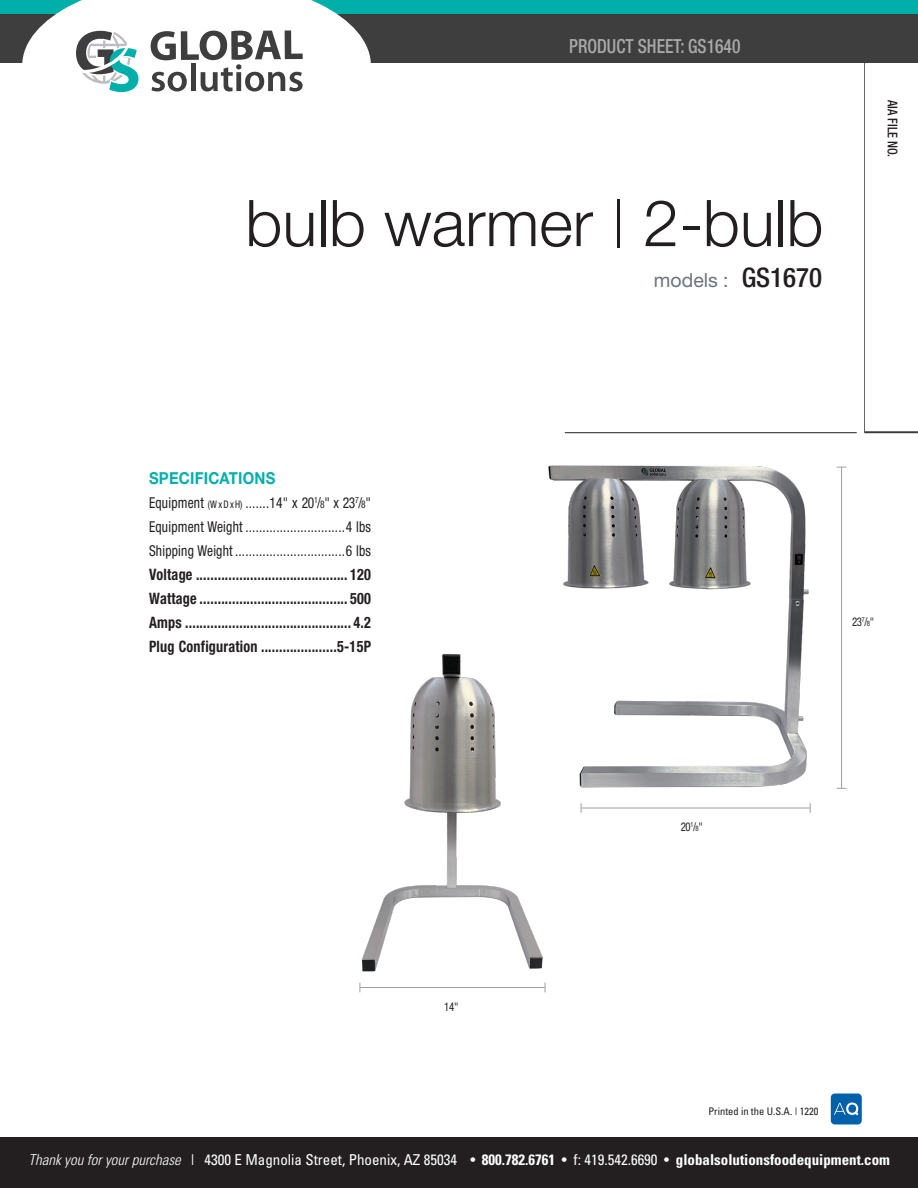
<style>
.page{position:relative;width:918px;height:1188px;background:#fff}
.page>*{position:absolute;margin:0;border:0;box-sizing:border-box;transform-origin:0 0}
.large_header{font:300 64.5px "Helvetica Neue";color:#231f20}
.t1{font:500 condensed 19.5px "Helvetica Neue";color:#aaa9a8;scale:.9 1}
.t2{font:19.5px "Helvetica Neue";color:#6a747b}
.t3{font:700 16.5px "Helvetica Neue";letter-spacing:.015em;color:#00afaa;scale:.9 1}
.Product_body{font:700 condensed 15.75px "Helvetica Neue";letter-spacing:.015em;color:#231f20;scale:.9 1}
.Product_body-2{font:condensed 15px "Helvetica Neue";letter-spacing:.015em;color:#231f20;scale:.9 1}
.t4{font:condensed 15px "Univers";color:#fff}
.subhead_product{font:500 condensed 13.5px "Helvetica Neue";color:#231f20;scale:.9 1}
.Product_body-3{font:condensed 12px "Helvetica Neue";color:#231f20;scale:.9 1}
.t5{font:condensed 10.5px "Univers";color:#231f20}
.s1{font-weight:100}
.s2{font-weight:500;font-stretch:condensed;font-size:27px;color:#231f20}
.s3{font-size:10.5px}
.s4{font-size:7.5px}
.s5{font-weight:300;font-style:italic}
.s6{font-weight:700}
</style>
<div class="page">
<hr style="left:565px;top:432px;width:353px;height:1px;background:#231f20">
<svg style="left:864px;top:63px;width:54px;height:369px"></svg>
<div style="left:857px;top:0;width:7px;height:448px;background:#fff"></div>
<div style="left:0;top:0;width:918px;height:63px;background:#3e3e3f"></div>
<div style="left:0;top:0;width:918px;height:13px;background:#00afaa"></div>
<svg style="left:22px;top:0;width:349px;height:93px;fill:#fff"></svg>
<svg style="left:151px;top:30px;width:152px;height:61px"></svg>
<svg style="left:76px;top:31px;width:62px;height:61px"></svg>
<div style="left:0;top:1137px;width:918px;height:51px;background:#231f20"></div>
<div style="left:831px;top:1094px;width:31px;height:30px;background:#0061ab;border-radius:4px"></div>
<svg style="left:834px;top:1103px;width:25px;height:12px"></svg>
<img style="left:548px;top:465px;width:262px;height:346px">
<hr style="left:581px;top:808px;width:229px;height:1px;background:#9d9fa2">
<hr style="left:841px;top:467px;width:1px;height:321px;background:#9d9fa2">
<img style="left:359px;top:654px;width:186px;height:329px">
<hr style="left:360px;top:987px;width:185px;height:1px;background:#9d9fa2">
<p class="t1" style="left:569px;top:35px;width:192px">PRODUCT SHEET: GS1640</p>
<p class="large_header" style="left:245px;top:184px;width:580px">bulb warmer <span class="s1">|</span> 2-bulb</p>
<p class="t2" style="left:654px;top:268px;width:170px">models : <span class="s2">GS1670</span></p>
<p class="subhead_product" style="left:901px;top:100px;width:65px;rotate:90deg">AIA FILE NO.</p>
<p class="t3" style="left:149px;top:468px;width:142px">SPECIFICATIONS</p>
<p class="Product_body-2" style="left:149px;top:494px;width:248px">Equipment <span class="s3">(W x D x H)</span> .......14" x 20<sup>1</sup>/<span class="s3">8</span>" x 23<sup>7</sup>/<span class="s3">8</span>"</p>
<p class="Product_body-2" style="left:149px;top:518px;width:248px">Equipment Weight .............................4 lbs</p>
<p class="Product_body-2" style="left:149px;top:542px;width:248px">Shipping Weight ................................6 lbs</p>
<p class="Product_body" style="left:149px;top:565px;width:248px">Voltage .......................................... 120</p>
<p class="Product_body" style="left:149px;top:589px;width:248px">Wattage ......................................... 500</p>
<p class="Product_body" style="left:149px;top:613px;width:248px">Amps .............................................. 4.2</p>
<p class="Product_body" style="left:149px;top:637px;width:248px">Plug Configuration .....................5-15P</p>
<p class="Product_body-3" style="left:444px;top:1000px;width:17px">14"</p>
<p class="Product_body-3" style="left:681px;top:820px;width:26px">20<sup>1</sup>/<span class="s4">8</span>"</p>
<p class="Product_body-3" style="left:852px;top:615px;width:26px">23<sup>7</sup>/<span class="s4">8</span>"</p>
<p class="t5" style="left:708px;top:1104px;width:111px">Printed in the U.S.A. | 1220</p>
<p class="t4" style="left:28px;top:1150px;width:863px"><span class="s5">Thank you for your purchase</span> | 4300 E Magnolia Street, Phoenix, AZ 85034 • <span class="s6">800.782.6761</span> • f: 419.542.6690 • <span class="s6">globalsolutionsfoodequipment.com</span></p>
</div>
